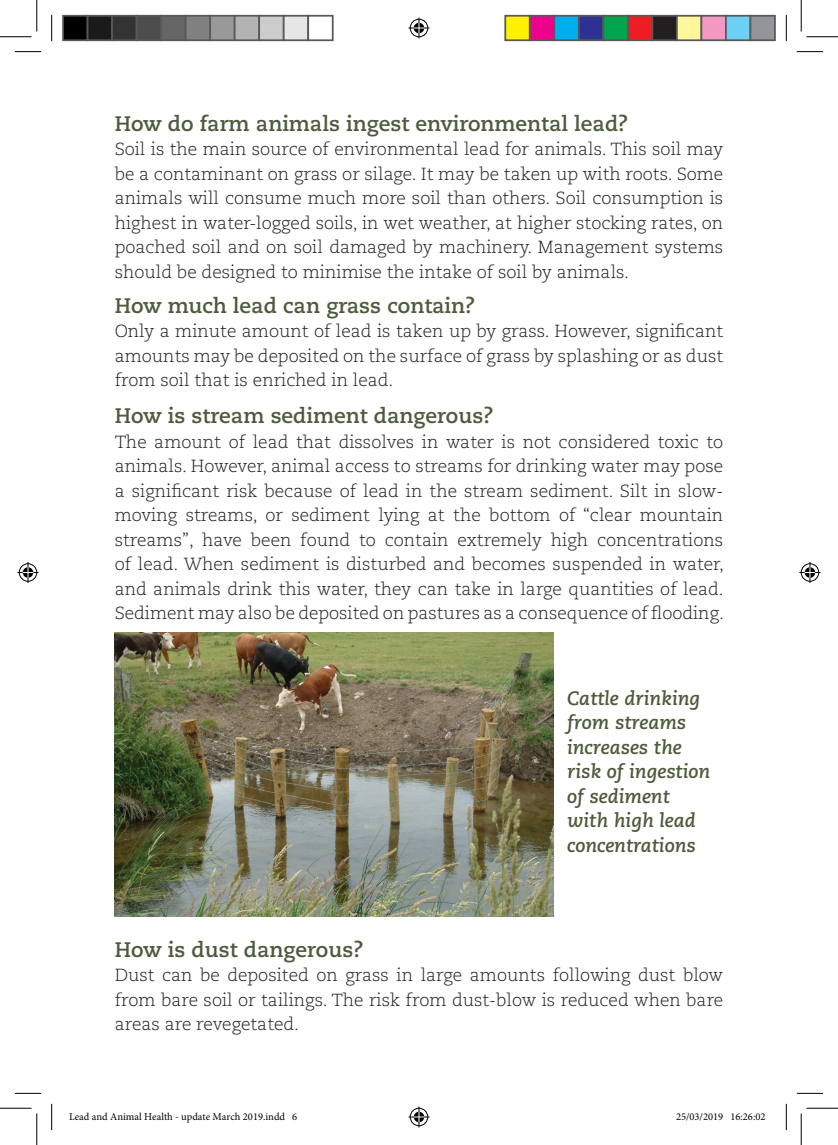
<style>
.page{position:relative;width:838px;height:1145px;background:#fff}
.page>*{position:absolute;margin:0;border:0;box-sizing:border-box;transform-origin:0 0}
.t1{font:700 21px "Caecilia LT Std";color:#4d5a3c}
.t2{font:italic 700 19.25px/24.5px "Caecilia LT Std";color:#4d5a3c}
.t3{font:300 17.5px/24.5px "Caecilia LT Std";color:#231f20;text-align:justify}
.t4{font:10.5px "Minion Pro";color:#000}
</style>
<div class="page">
<img style="left:115px;top:632px;width:438px;height:285px">
<svg style="left:15px;top:51px;width:26px;height:1px"></svg>
<svg style="left:796px;top:51px;width:27px;height:1px"></svg>
<svg style="left:15px;top:1093px;width:26px;height:1px"></svg>
<svg style="left:796px;top:1093px;width:27px;height:1px"></svg>
<svg style="left:51px;top:15px;width:1px;height:26px"></svg>
<svg style="left:51px;top:1104px;width:1px;height:26px"></svg>
<svg style="left:786px;top:15px;width:1px;height:26px"></svg>
<svg style="left:786px;top:1104px;width:1px;height:26px"></svg>
<hr style="left:0;top:36px;width:32px;height:1px;background:#000">
<hr style="left:806px;top:36px;width:31px;height:1px;background:#000">
<hr style="left:0;top:1108px;width:32px;height:1px;background:#000">
<hr style="left:806px;top:1108px;width:31px;height:1px;background:#000">
<hr style="left:36px;top:0;width:1px;height:31px;background:#000">
<hr style="left:36px;top:1113px;width:1px;height:32px;background:#000">
<hr style="left:800px;top:0;width:1px;height:31px;background:#000">
<hr style="left:800px;top:1113px;width:1px;height:32px;background:#000">
<svg style="left:408px;top:18px;width:21px;height:21px"></svg>
<svg style="left:408px;top:1106px;width:21px;height:21px"></svg>
<svg style="left:18px;top:562px;width:21px;height:21px"></svg>
<svg style="left:799px;top:562px;width:21px;height:21px"></svg>
<div style="left:63px;top:16px;width:25px;height:24px;background:#000"></div>
<div style="left:62px;top:15px;width:26px;height:26px;border:2px solid #595959"></div>
<div style="left:88px;top:16px;width:24px;height:24px;background:#1a1a1a"></div>
<div style="left:87px;top:15px;width:26px;height:26px;border:2px solid #595959"></div>
<div style="left:112px;top:16px;width:25px;height:24px;background:#333"></div>
<div style="left:111px;top:15px;width:26px;height:26px;border:2px solid #595959"></div>
<div style="left:137px;top:16px;width:24px;height:24px;background:#4d4d4d"></div>
<div style="left:136px;top:15px;width:26px;height:26px;border:2px solid #595959"></div>
<div style="left:161px;top:16px;width:25px;height:24px;background:#666"></div>
<div style="left:160px;top:15px;width:26px;height:26px;border:2px solid #595959"></div>
<div style="left:186px;top:16px;width:24px;height:24px;background:#808080"></div>
<div style="left:185px;top:15px;width:26px;height:26px;border:2px solid #595959"></div>
<div style="left:210px;top:16px;width:25px;height:24px;background:#999"></div>
<div style="left:209px;top:15px;width:26px;height:26px;border:2px solid #595959"></div>
<div style="left:235px;top:16px;width:24px;height:24px;background:#b3b3b3"></div>
<div style="left:234px;top:15px;width:26px;height:26px;border:2px solid #595959"></div>
<div style="left:259px;top:16px;width:25px;height:24px;background:#ccc"></div>
<div style="left:258px;top:15px;width:26px;height:26px;border:2px solid #595959"></div>
<div style="left:284px;top:16px;width:24px;height:24px;background:#e6e6e6"></div>
<div style="left:283px;top:15px;width:26px;height:26px;border:2px solid #595959"></div>
<div style="left:307px;top:15px;width:26px;height:26px;border:2px solid #595959"></div>
<div style="left:505px;top:16px;width:24px;height:24px;background:#fff101"></div>
<div style="left:504px;top:15px;width:26px;height:26px;border:2px solid #595959"></div>
<div style="left:529px;top:16px;width:25px;height:24px;background:#ed028c"></div>
<div style="left:529px;top:15px;width:26px;height:26px;border:2px solid #595959"></div>
<div style="left:554px;top:16px;width:24px;height:24px;background:#00aeef"></div>
<div style="left:553px;top:15px;width:26px;height:26px;border:2px solid #595959"></div>
<div style="left:578px;top:16px;width:25px;height:24px;background:#2e3092"></div>
<div style="left:578px;top:15px;width:26px;height:26px;border:2px solid #595959"></div>
<div style="left:603px;top:16px;width:24px;height:24px;background:#00a54f"></div>
<div style="left:602px;top:15px;width:26px;height:26px;border:2px solid #595959"></div>
<div style="left:627px;top:16px;width:25px;height:24px;background:#ee1d23"></div>
<div style="left:627px;top:15px;width:26px;height:26px;border:2px solid #595959"></div>
<div style="left:652px;top:16px;width:24px;height:24px;background:#231f20"></div>
<div style="left:651px;top:15px;width:26px;height:26px;border:2px solid #595959"></div>
<div style="left:676px;top:16px;width:25px;height:24px;background:#fff79a"></div>
<div style="left:676px;top:15px;width:26px;height:26px;border:2px solid #595959"></div>
<div style="left:701px;top:16px;width:24px;height:24px;background:#f499c2"></div>
<div style="left:700px;top:15px;width:26px;height:26px;border:2px solid #595959"></div>
<div style="left:725px;top:16px;width:25px;height:24px;background:#6bcff6"></div>
<div style="left:725px;top:15px;width:26px;height:26px;border:2px solid #595959"></div>
<div style="left:750px;top:16px;width:24px;height:24px;background:#939598"></div>
<div style="left:749px;top:15px;width:26px;height:26px;border:2px solid #595959"></div>
<p class="t1" style="left:115px;top:111px;width:515px">How do farm animals ingest environmental lead?</p>
<p class="t3" style="left:115px;top:137px;width:610px">Soil is the main source of environmental lead for animals. This soil may be a contaminant on grass or silage. It may be taken up with roots. Some animals will consume much more soil than others. Soil consumption is highest in water-logged soils, in wet weather, at higher stocking rates, on poached soil and on soil damaged by machinery. Management systems should be designed to minimise the intake of soil by animals.</p>
<p class="t1" style="left:115px;top:293px;width:362px">How much lead can grass contain?</p>
<p class="t3" style="left:115px;top:319px;width:610px">Only a minute amount of lead is taken up by grass. However, significant amounts may be deposited on the surface of grass by splashing or as dust from soil that is enriched in lead.</p>
<p class="t1" style="left:115px;top:403px;width:380px">How is stream sediment dangerous?</p>
<p class="t3" style="left:115px;top:430px;width:610px">The amount of lead that dissolves in water is not considered toxic to animals. However, animal access to streams for drinking water may pose a significant risk because of lead in the stream sediment. Silt in slow&shy;moving streams, or sediment lying at the bottom of “clear mountain streams”, have been found to contain extremely high concentrations of lead. When sediment is disturbed and becomes suspended in water, and animals drink this water, they can take in large quantities of lead.<br>Sediment may also be deposited on pastures as a consequence of flooding.</p>
<p class="t2" style="left:567px;top:686px;width:144px">Cattle drinking from streams increases the risk of ingestion of sediment with high lead concentrations</p>
<p class="t1" style="left:115px;top:937px;width:250px">How is dust dangerous?</p>
<p class="t3" style="left:115px;top:963px;width:610px">Dust can be deposited on grass in large amounts following dust blow from bare soil or tailings. The risk from dust-blow is reduced when bare areas are revegetated.</p>
<p class="t4" style="left:69px;top:1109px;width:230px">Lead and Animal Health - update March 2019.indd 6</p>
<p class="t4" style="left:676px;top:1109px;width:91px">25/03/2019 16:26:02</p>
</div>
